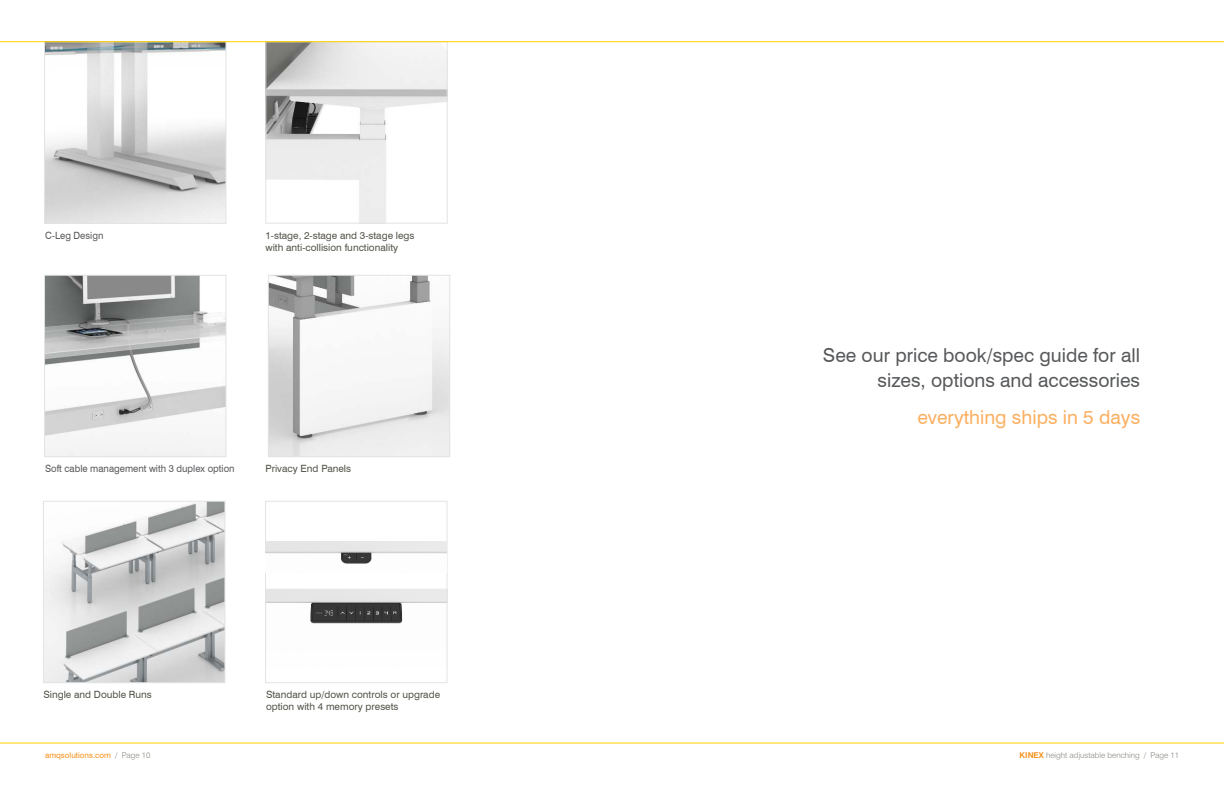
<style>
.page{position:relative;width:1224px;height:792px;background:#fff}
.page>*{position:absolute;margin:0;border:0;box-sizing:border-box;transform-origin:0 0}
.t1{font:19.2px/25.6px "Swiss 721 BT";color:#58595b;text-align:right}
.t2{font:19.2px "Swiss 721 BT";color:#fbb061}
.t3{font:10px/12px "Swiss 721 BT";color:#54534a}
.t4{font:10px "Swiss 721 BT";color:#58595b;scale:.95 1}
.t5{font:300 8px "Swiss 721 BT";color:#878780}
.t6{font:8px "Swiss 721 BT";color:#f7921d}
.s1{font-weight:300;color:#878780}
.s2{font-weight:700;color:#f7921d}
</style>
<div class="page">
<img style="left:267px;top:589px;width:178px;height:35px">
<div style="left:265px;top:501px;width:182px;height:182px;border:1px solid #e2e3e4"></div>
<img style="left:270px;top:277px;width:178px;height:178px">
<div style="left:268px;top:275px;width:182px;height:182px;border:1px solid #e2e3e4"></div>
<img style="left:268px;top:44px;width:177px;height:177px">
<div style="left:266px;top:42px;width:181px;height:181px;border:1px solid #e2e3e4"></div>
<img style="left:46px;top:277px;width:178px;height:178px">
<div style="left:44px;top:275px;width:182px;height:182px;border:1px solid #e2e3e4"></div>
<img style="left:46px;top:44px;width:178px;height:177px">
<div style="left:44px;top:42px;width:182px;height:181px;border:1px solid #e2e3e4"></div>
<img style="left:266px;top:541px;width:181px;height:31px">
<img style="left:45px;top:503px;width:178px;height:178px">
<div style="left:43px;top:501px;width:182px;height:182px;border:1px solid #e2e3e4"></div>
<hr style="left:0;top:743px;width:1224px;height:1px;background:#ffd100">
<hr style="left:0;top:42px;width:1224px;height:1px;background:#ffd100">
<p class="t4" style="left:45px;top:232px;width:63px">C-Leg Design</p>
<p class="t3" style="left:265px;top:230px;width:151px">1-stage, 2-stage and 3-stage legs with anti-collision functionality</p>
<h1 class="t1" style="left:823px;top:344px;width:319px">See our price book/spec guide for all sizes, options and accessories</h1>
<h1 class="t2" style="left:917px;top:410px;width:224px">everything ships in 5 days</h1>
<p class="t4" style="left:45px;top:465px;width:201px">Soft cable management with 3 duplex option</p>
<p class="t3" style="left:265px;top:463px;width:87px">Privacy End Panels</p>
<p class="t3" style="left:43px;top:689px;width:110px">Single and Double Runs</p>
<p class="t3" style="left:266px;top:690px;width:176px">Standard up/down controls or upgrade option with 4 memory presets</p>
<p class="t6" style="left:45px;top:753px;width:107px">amqsolutions.com <span class="s1">/ Page 10</span></p>
<p class="t5" style="left:1020px;top:753px;width:161px"><span class="s2">KINEX</span> height adjustable benching / Page 11</p>
</div>
